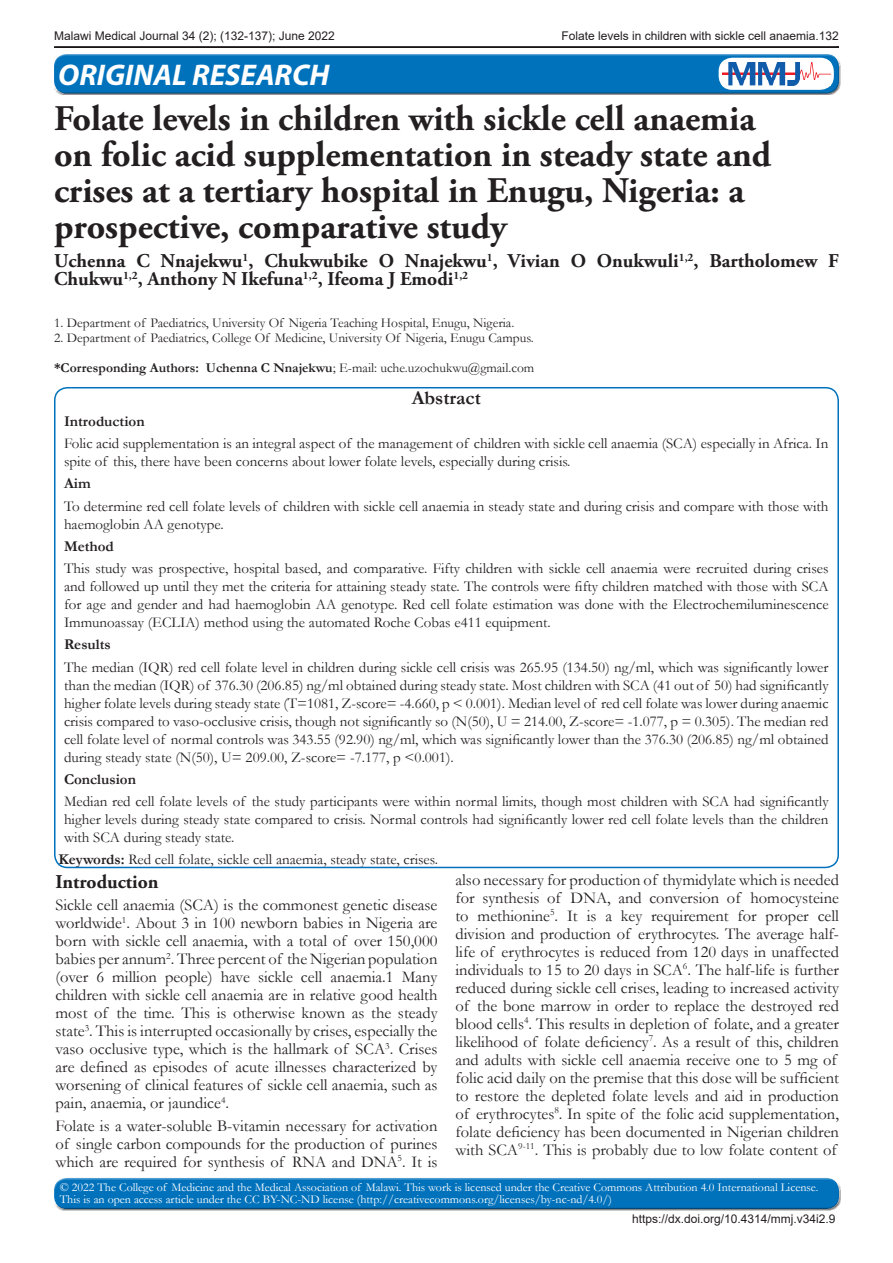
<style>
.page{position:relative;width:893px;height:1263px;background:#fff}
.page>*{position:absolute;margin:0;border:0;box-sizing:border-box;transform-origin:0 0}
.t1{font:700 36px/36px "Adobe Garamond Pro";color:#231f20}
.t2{font:italic 700 30px "Myriad Pro";color:#fff}
.MMJ_Author_Name{font:700 19.5px/18px "Adobe Garamond Pro";color:#231f20}
.MMJ_Heading_1{font:700 19.5px "Adobe Garamond Pro";color:#231f20}
.MMJ_Main_Abstract_He{font:700 19.5px "Garamond";color:#231f20}
.MMJ_Body_Text{font:16.5px/18px "Garamond";color:#231f20;text-align:justify}
.MMJ_Body_Text-2{font:15px/18px "Garamond";color:#231f20;text-align:justify}
.MMJ_Body_Text-3{font:700 15px "Garamond";color:#231f20}
.MMJ_Author_Instituti{font:13.5px "Garamond";color:#231f20}
.MMJ_Author_Instituti-2{font:700 13.5px "Garamond";color:#231f20}
.t3{font:12px/12px "Garamond";color:#fff}
.MMJ_Article_heading{font:12px "Arial";color:#231f20}
.s1{font-weight:400}
.s2{font-weight:700}
</style>
<div class="page">
<div style="left:51px;top:43px;width:792px;height:6px;background:#231f20;opacity:.75"></div>
<div style="left:52px;top:1176px;width:789px;height:30px;background:#fff;opacity:.75"></div>
<div style="left:52px;top:1181px;width:789px;height:29px;background:#0072bc"></div>
<div style="left:52px;top:52px;width:789px;height:39px;background:#fff;opacity:.75"></div>
<div style="left:52px;top:58px;width:789px;height:37px;background:#231f20;opacity:.75"></div>
<div style="left:719px;top:58px;width:115px;height:32px;background:#fff;border-radius:13px"></div>
<img style="left:722px;top:62px;width:108px;height:23px">
<p class="MMJ_Article_heading" style="left:54px;top:28px;width:282px">Malawi Medical Journal 34 (2); (132-137); June 2022</p>
<p class="MMJ_Article_heading" style="left:561px;top:28px;width:279px">Folate levels in children with sickle cell anaemia.132</p>
<h2 class="t2" style="left:58px;top:55px;width:273px">ORIGINAL RESEARCH</h2>
<p class="t1" style="left:54px;top:102px;width:719px">Folate levels in children with sickle cell anaemia on folic acid supplementation in steady state and crises at a tertiary hospital in Enugu, Nigeria: a prospective, comparative study</p>
<p class="MMJ_Author_Name" style="left:54px;top:252px;width:786px">Uchenna C Nnajekwu<sup>1</sup>, Chukwubike O Nnajekwu<sup>1</sup>, Vivian O Onukwuli<sup>1,2</sup>, Bartholomew F<br>Chukwu<sup>1,2</sup>, Anthony N Ikefuna<sup>1,2</sup>, Ifeoma J Emodi<sup>1,2</sup></p>
<p class="MMJ_Author_Instituti" style="left:54px;top:314px;width:462px">1. Department of Paediatrics, University Of Nigeria Teaching Hospital, Enugu, Nigeria.</p>
<p class="MMJ_Author_Instituti" style="left:54px;top:329px;width:481px">2. Department of Paediatrics, College Of Medicine, University Of Nigeria, Enugu Campus.</p>
<p class="MMJ_Author_Instituti-2" style="left:54px;top:359px;width:482px">*Corresponding Authors: Uchenna C Nnajekwu<span class="s1">; E-mail: uche.uzochukwu@gmail.com</span></p>
<p class="MMJ_Main_Abstract_He" style="left:412px;top:384px;width:71px">Abstract</p>
<p class="MMJ_Body_Text-3" style="left:64px;top:411px;width:82px">Introduction</p>
<p class="MMJ_Body_Text-2" style="left:64px;top:434px;width:766px">Folic acid supplementation is an integral aspect of the management of children with sickle cell anaemia (SCA) especially in Africa. In spite of this, there have been concerns about lower folate levels, especially during crisis.</p>
<p class="MMJ_Body_Text-3" style="left:64px;top:473px;width:28px">Aim</p>
<p class="MMJ_Body_Text-2" style="left:64px;top:496px;width:766px">To determine red cell folate levels of children with sickle cell anaemia in steady state and during crisis and compare with those with haemoglobin AA genotype.</p>
<p class="MMJ_Body_Text-3" style="left:64px;top:536px;width:51px">Method</p>
<p class="MMJ_Body_Text-2" style="left:64px;top:559px;width:766px">This study was prospective, hospital based, and comparative. Fifty children with sickle cell anaemia were recruited during crises and followed up until they met the criteria for attaining steady state. The controls were fifty children matched with those with SCA for age and gender and had haemoglobin AA genotype. Red cell folate estimation was done with the Electrochemiluminescence Immunoassay (ECLIA) method using the automated Roche Cobas e411 equipment.</p>
<p class="MMJ_Body_Text-3" style="left:64px;top:634px;width:48px">Results</p>
<p class="MMJ_Body_Text-2" style="left:64px;top:657px;width:766px">The median (IQR) red cell folate level in children during sickle cell crisis was 265.95 (134.50) ng/ml, which was significantly lower than the median (IQR) of 376.30 (206.85) ng/ml obtained during steady state. Most children with SCA (41 out of 50) had significantly higher folate levels during steady state (T=1081, Z-score= -4.660, p &lt; 0.001). Median level of red cell folate was lower during anaemic crisis compared to vaso-occlusive crisis, though not significantly so (N(50), U = 214.00, Z-score= -1.077, p = 0.305). The median red cell folate level of normal controls was 343.55 (92.90) ng/ml, which was significantly lower than the 376.30 (206.85) ng/ml obtained during steady state (N(50), U= 209.00, Z-score= -7.177, p &lt;0.001).</p>
<p class="MMJ_Body_Text-3" style="left:64px;top:769px;width:74px">Conclusion</p>
<p class="MMJ_Body_Text-2" style="left:64px;top:792px;width:766px">Median red cell folate levels of the study participants were within normal limits, though most children with SCA had significantly higher levels during steady state compared to crisis. Normal controls had significantly lower red cell folate levels than the children with SCA during steady state.</p>
<p class="MMJ_Body_Text-2" style="left:58px;top:850px;width:381px"><span class="s2">Keywords:</span> Red cell folate, sickle cell anaemia, steady state, crises.</p>
<p class="MMJ_Heading_1" style="left:56px;top:870px;width:105px">Introduction</p>
<p class="MMJ_Body_Text" style="left:56px;top:896px;width:384px">Sickle cell anaemia (SCA) is the commonest genetic disease worldwide<sup>1</sup>. About 3 in 100 newborn babies in Nigeria are born with sickle cell anaemia, with a total of over 150,000 babies per annum<sup>2</sup>. Three percent of the Nigerian population (over 6 million people) have sickle cell anaemia.1 Many children with sickle cell anaemia are in relative good health most of the time. This is otherwise known as the steady state<sup>3</sup>. This is interrupted occasionally by crises, especially the vaso occlusive type, which is the hallmark of SCA<sup>3</sup>. Crises are defined as episodes of acute illnesses characterized by worsening of clinical features of sickle cell anaemia, such as pain, anaemia, or jaundice<sup>4</sup>.</p>
<p class="MMJ_Body_Text" style="left:56px;top:1116px;width:383px">Folate is a water-soluble B-vitamin necessary for activation of single carbon compounds for the production of purines which are required for synthesis of RNA and DNA<sup>5</sup>. It is</p>
<p class="MMJ_Body_Text" style="left:455px;top:870px;width:385px;text-align:left">also necessary for production of thymidylate which is needed for synthesis of DNA, and conversion of homocysteine to methionine<sup>5</sup>. It is a key requirement for proper cell division and production of erythrocytes. The average half&shy;life of erythrocytes is reduced from 120 days in unaffected individuals to 15 to 20 days in SCA<sup>6</sup>. The half-life is further reduced during sickle cell crises, leading to increased activity of the bone marrow in order to replace the destroyed red blood cells<sup>4</sup>. This results in depletion of folate, and a greater likelihood of folate deficiency<sup>7</sup>. As a result of this, children and adults with sickle cell anaemia receive one to 5 mg of folic acid daily on the premise that this dose will be sufficient to restore the depleted folate levels and aid in production of erythrocytes<sup>8</sup>. In spite of the folic acid supplementation, folate deficiency has been documented in Nigerian children with SCA<sup>9-11</sup>. This is probably due to low folate content of</p>
<p class="t3" style="left:60px;top:1181px;width:760px">© 2022 The College of Medicine and the Medical Association of Malawi. This work is licensed under the Creative Commons Attribution 4.0 International License.<br>This is an open access article under the CC BY-NC-ND license (http://creativecommons.org/licenses/by-nc-nd/4.0/)</p>
<p class="MMJ_Article_heading" style="left:632px;top:1210px;width:205px">https://dx.doi.org/10.4314/mmj.v34i2.9</p>
</div>
